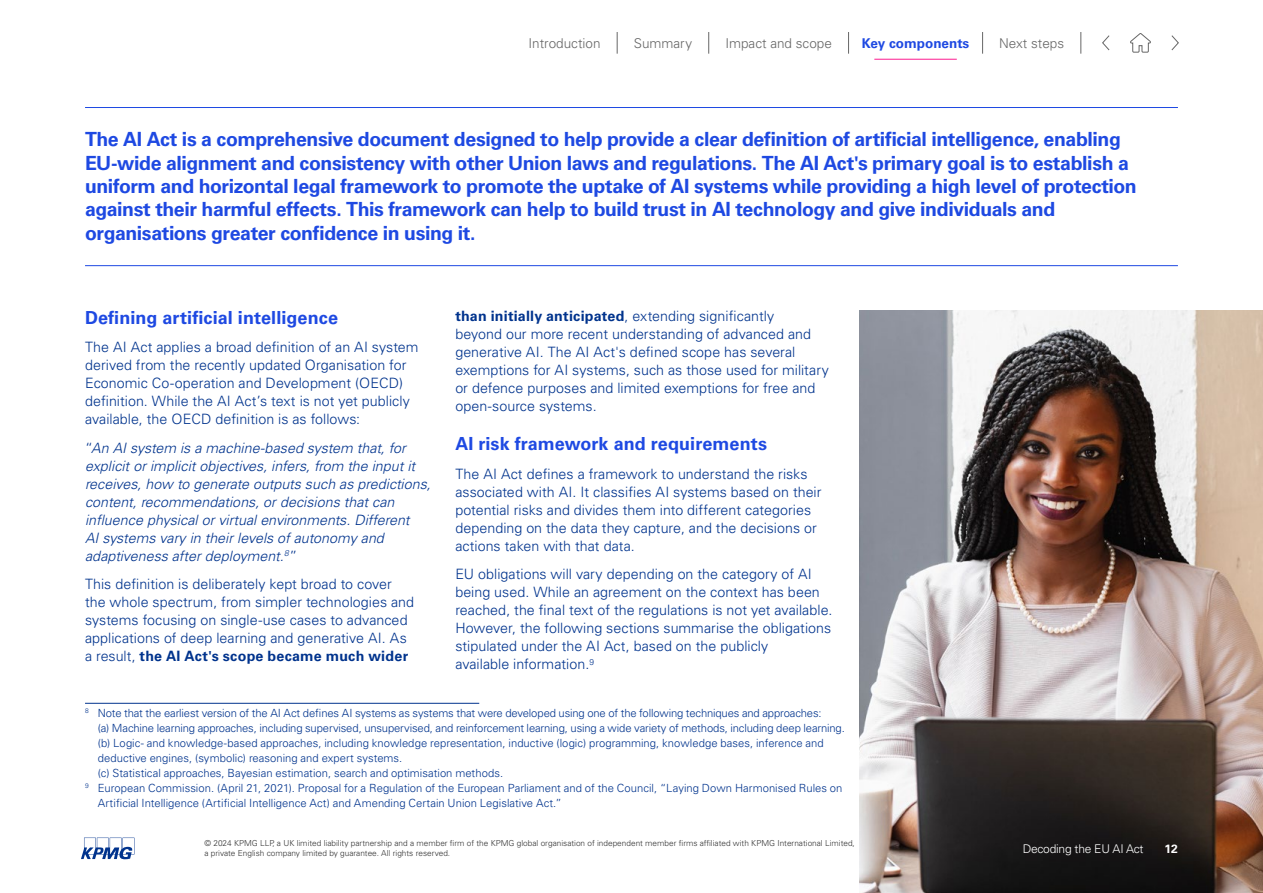
<style>
.page{position:relative;width:1263px;height:893px;background:#fff}
.page>*{position:absolute;margin:0;border:0;box-sizing:border-box;transform-origin:0 0}
.t1{font:700 19.5px/23.4px "Univers LT Std";letter-spacing:-.02em;color:#1e49e2}
.t2{font:700 18px "Univers LT Std";letter-spacing:.005em;color:#1e49e2}
.t3{font:300 14.25px/18px "Univers LT Std";color:#00338d}
.t4{font:italic 300 14.25px/18px "Univers LT Std";color:#00338d}
.t5{font:300 13.5px "Univers LT Std";color:#666}
.t6{font:700 13.5px "Univers LT Std";color:#1e49e2}
.t7{font:300 12px "Univers LT Std";letter-spacing:-.02em;color:#fff}
.t8{font:700 12px "Univers LT Std";color:#fff}
.t9{font:300 11.25px "Univers LT Std";color:#00338d}
.t10{font:300 8.25px/9.9px "Univers LT Std";color:#333}
.s1{font-style:normal}
.s2{font-weight:700}
</style>
<div class="page">
<hr style="left:85px;top:107px;width:1093px;height:1px;background:#1e49e2">
<hr style="left:85px;top:265px;width:1093px;height:1px;background:#1e49e2">
<hr style="left:85px;top:703px;width:394px;height:1px;background:#00338d">
<img style="left:859px;top:311px;width:404px;height:582px">
<svg style="left:81px;top:838px;width:53px;height:21px"></svg>
<svg style="left:1130px;top:33px;width:21px;height:20px"></svg>
<svg style="left:1171px;top:35px;width:8px;height:16px"></svg>
<svg style="left:1102px;top:35px;width:8px;height:16px"></svg>
<svg style="left:617px;top:32px;width:1px;height:22px"></svg>
<svg style="left:708px;top:32px;width:1px;height:22px"></svg>
<svg style="left:848px;top:32px;width:1px;height:22px"></svg>
<svg style="left:982px;top:32px;width:1px;height:22px"></svg>
<svg style="left:1080px;top:32px;width:1px;height:22px"></svg>
<hr style="left:874px;top:59px;width:83px;height:1px;background:#fd349c">
<p class="t5" style="left:528px;top:35px;width:74px">Introduction</p>
<p class="t5" style="left:634px;top:35px;width:60px">Summary</p>
<p class="t5" style="left:725px;top:35px;width:108px">Impact and scope</p>
<p class="t6" style="left:862px;top:35px;width:109px">Key components</p>
<p class="t5" style="left:999px;top:35px;width:66px">Next steps</p>
<p class="t1" style="left:85px;top:128px;width:1053px">The AI Act is a comprehensive document designed to help provide a clear defnition of artifcial intelligence, enabling EU-wide alignment and consistency with other Union laws and regulations. The AI Act's primary goal is to establish a uniform and horizontal legal framework to promote the uptake of AI systems while providing a high level of protection against their harmful effects. This framework can help to build trust in AI technology and give individuals and organisations greater confdence in using it.</p>
<p class="t2" style="left:85px;top:307px;width:254px">Defning artifcial intelligence</p>
<p class="t3" style="left:85px;top:338px;width:335px">The AI Act applies a broad defnition of an AI system derived from the recently updated Organisation for Economic Co-operation and Development (OECD) defnition. While the AI Act’s text is not yet publicly available, the OECD defnition is as follows:</p>
<p class="t4" style="left:85px;top:439px;width:347px"><span class="s1">“</span>An AI system is a machine-based system that, for explicit or implicit objectives, infers, from the input it receives, how to generate outputs such as predictions, content, recommendations, or decisions that can infuence physical or virtual environments. Different<br>AI systems vary in their levels of autonomy and adaptiveness after deployment.<sup>8</sup><span class="s1">”</span></p>
<p class="t3" style="left:85px;top:575px;width:331px">This defnition is deliberately kept broad to cover the whole spectrum, from simpler technologies and systems focusing on single-use cases to advanced applications of deep learning and generative AI. As a result, <span class="s2">the AI Act's scope became much wider</span></p>
<p class="t3" style="left:455px;top:307px;width:375px"><span class="s2">than initially anticipated</span>, extending signifcantly<br>beyond our more recent understanding of advanced and generative AI. The AI Act's defned scope has several exemptions for AI systems, such as those used for military or defence purposes and limited exemptions for free and open-source systems.</p>
<p class="t2" style="left:455px;top:433px;width:313px">AI risk framework and requirements</p>
<p class="t3" style="left:455px;top:465px;width:368px">The AI Act defnes a framework to understand the risks associated with AI. It classifes AI systems based on their potential risks and divides them into different categories depending on the data they capture, and the decisions or actions taken with that data.</p>
<p class="t3" style="left:455px;top:565px;width:379px">EU obligations will vary depending on the category of AI being used. While an agreement on the context has been reached, the fnal text of the regulations is not yet available.<br>However, the following sections summarise the obligations stipulated under the AI Act, based on the publicly<br>available information.<sup>9</sup></p>
<p class="t9" style="left:85px;top:706px;width:738px"><sup>8</sup> Note that the earliest version of the AI Act defnes AI systems as systems that were developed using one of the following techniques and approaches:</p>
<p class="t9" style="left:98px;top:721px;width:748px">(a) Machine learning approaches, including supervised, unsupervised, and reinforcement learning, using a wide variety of methods, including deep learning.</p>
<p class="t9" style="left:98px;top:736px;width:727px">(b) Logic- and knowledge-based approaches, including knowledge representation, inductive (logic) programming, knowledge bases, inference and</p>
<p class="t9" style="left:98px;top:751px;width:306px">deductive engines, (symbolic) reasoning and expert systems.</p>
<p class="t9" style="left:98px;top:766px;width:407px">(c) Statistical approaches, Bayesian estimation, search and optimisation methods.</p>
<p class="t9" style="left:85px;top:781px;width:759px"><sup>9</sup> European Commission. (April 21, 2021). Proposal for a Regulation of the European Parliament and of the Council, “Laying Down Harmonised Rules on</p>
<p class="t9" style="left:98px;top:796px;width:465px">Artifcial Intelligence (Artifcial Intelligence Act) and Amending Certain Union Legislative Act.”</p>
<p class="t10" style="left:205px;top:839px;width:652px">© 2024 KPMG LLP, a UK limited liability partnership and a member firm of the KPMG global organisation of independent member firms affiliated with KPMG International Limited, a private English company limited by guarantee. All rights reserved.</p>
<p class="t7" style="left:1023px;top:841px;width:122px">Decoding the EU AI Act</p>
<p class="t8" style="left:1164px;top:841px;width:15px">12</p>
</div>
